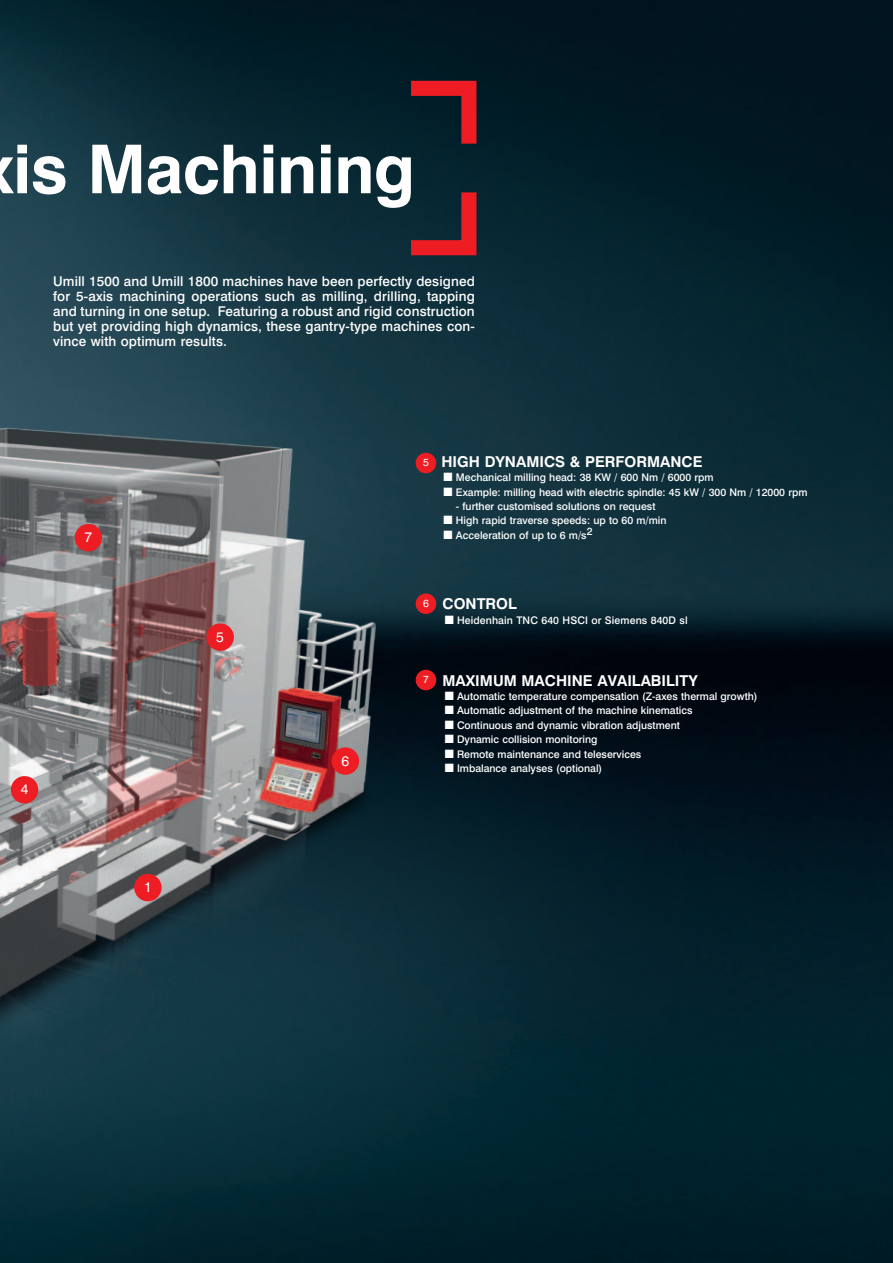
<style>
.page{position:relative;width:893px;height:1263px;background:#fff}
.page>*{position:absolute;margin:0;border:0;box-sizing:border-box;transform-origin:0 0}
.t1{font:700 67.5px "Swiss 721 BT";color:#fff}
.t2{font:700 15px "Swiss 721 BT";color:#fff}
.t3{font:14.1px "Swiss 721 BT";color:#fff}
.t4{font:500 13.5px/15px "Swiss 721 BT";letter-spacing:.01em;color:#fff;text-align:justify}
.t5{font:500 10.5px/14.4px "Swiss 721 BT";color:#fff}
.s1{font-weight:400;font-size:10.5px}
</style>
<div class="page">
<img style="left:0;top:0;width:893px;height:1263px">
<svg style="left:396px;top:73px;width:88px;height:86px;background:#371e28"></svg>
<svg style="left:396px;top:177px;width:88px;height:86px;background:#3b2630"></svg>
<img style="left:0;top:396px;width:526px;height:791px">
<div style="left:134px;top:874px;width:28px;height:27px;background:#ee1d23;border-radius:50%"></div>
<div style="left:11px;top:776px;width:27px;height:27px;background:#ee1d23;border-radius:50%"></div>
<div style="left:416px;top:593px;width:20px;height:21px;background:#ee1d23;border-radius:50%"></div>
<div style="left:416px;top:453px;width:20px;height:20px;background:#ee1d23;border-radius:50%"></div>
<div style="left:332px;top:747px;width:27px;height:28px;background:#ee1d23;border-radius:50%"></div>
<div style="left:416px;top:670px;width:20px;height:20px;background:#ee1d23;border-radius:50%"></div>
<div style="left:206px;top:623px;width:28px;height:28px;background:#ee1d23;border-radius:50%"></div>
<div style="left:75px;top:524px;width:27px;height:27px;background:#ee1d23;border-radius:50%"></div>
<svg style="left:445px;top:615px;width:8px;height:9px"></svg>
<svg style="left:444px;top:473px;width:8px;height:8px"></svg>
<svg style="left:444px;top:487px;width:8px;height:9px"></svg>
<svg style="left:444px;top:516px;width:8px;height:8px"></svg>
<svg style="left:444px;top:530px;width:8px;height:9px"></svg>
<svg style="left:445px;top:692px;width:8px;height:8px"></svg>
<svg style="left:445px;top:706px;width:8px;height:8px"></svg>
<svg style="left:445px;top:720px;width:8px;height:9px"></svg>
<svg style="left:445px;top:735px;width:8px;height:8px"></svg>
<svg style="left:445px;top:749px;width:8px;height:9px"></svg>
<svg style="left:445px;top:764px;width:8px;height:8px"></svg>
<h1 class="t1" style="left:13px;top:128px;width:404px">is Machining</h1>
<p class="t4" style="left:53px;top:274px;width:423px">Umill 1500 and Umill 1800 machines have been perfectly designed for 5-axis machining operations such as milling, drilling, tapping and turning in one setup. Featuring a robust and rigid construction but yet providing high dynamics, these gantry-type machines con&shy;vince with optimum results.</p>
<h3 class="t3" style="left:84px;top:529px;width:9px">7</h3>
<h3 class="t3" style="left:21px;top:781px;width:9px">4</h3>
<h3 class="t3" style="left:144px;top:878px;width:9px">1</h3>
<h3 class="t3" style="left:216px;top:628px;width:9px">5</h3>
<h3 class="t3" style="left:342px;top:752px;width:9px">6</h3>
<h2 class="t2" style="left:423px;top:452px;width:281px"><span class="s1">5</span> HIGH DYNAMICS &amp; PERFORMANCE</h2>
<p class="t5" style="left:456px;top:470px;width:353px">Mechanical milling head: 38 KW / 600 Nm / 6000 rpm<br>Example: milling head with electric spindle: 45 kW / 300 Nm / 12000 rpm</p>
<p class="t5" style="left:456px;top:499px;width:212px">- further customised solutions on request<br>High rapid traverse speeds: up to 60 m/min<br>Acceleration of up to 6 m/s2</p>
<h2 class="t2" style="left:423px;top:595px;width:94px"><sup>6</sup> CONTROL</h2>
<p class="t5" style="left:457px;top:613px;width:232px">Heidenhain TNC 640 HSCI or Siemens 840D sl</p>
<h2 class="t2" style="left:423px;top:671px;width:276px"><sup>7</sup> MAXIM UM MACHIN E AVAILABILITY</h2>
<p class="t5" style="left:457px;top:689px;width:302px">Automatic temperature compensation (Z-axes thermal growth)<br>Automatic adjustment of the machine kinematics<br>Continuous and dynamic vibration adjustment<br>Dynamic collision monitoring<br>Remote maintenance and teleservices<br>Imbalance analyses (optional)</p>
</div>
